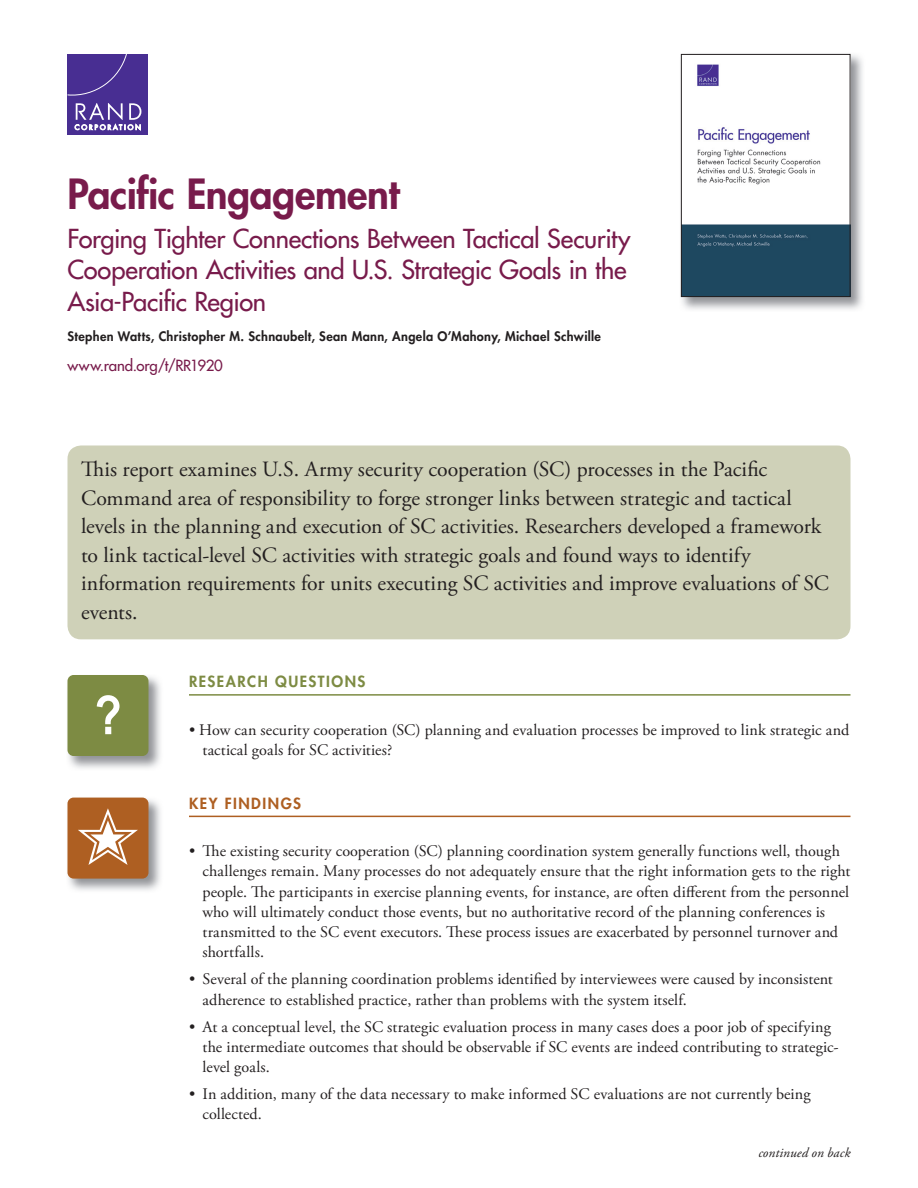
<style>
.page{position:relative;width:918px;height:1188px;background:#fff}
.page>*{position:absolute;margin:0;border:0;box-sizing:border-box;transform-origin:0 0}
.t1{font:700 54px "Arial Narrow";color:#fff}
.t2{font:800 40.5px "Futura Std";letter-spacing:-.01em;color:#781b4b}
.t3{font:500 25.5px/31.5px "Futura Std";letter-spacing:-.015em;color:#781b4b}
.t4{font:21.75px/28.5px "Adobe Garamond Pro";color:#231f20}
.t5{font:16.2px/20.2px "Adobe Garamond Pro";letter-spacing:.005em;color:#231f20}
.t6{font:500 15px "Futura Std";letter-spacing:-.01em;color:#781b4b}
.t7{font:800 15px "Futura Std";letter-spacing:.1em;color:#7d8b43}
.t8{font:800 15px "Futura Std";letter-spacing:.105em;color:#ae5f22}
.t9{font:italic 13.5px "Adobe Garamond Pro";letter-spacing:.005em;color:#231f20}
.t10{font:800 12.75px "Futura Std";letter-spacing:.025em;color:#231f20}
</style>
<div class="page">
<div style="left:68px;top:446px;width:782px;height:193px;background:#cfd1b8;border-radius:14px"></div>
<img style="left:680px;top:53px;width:183px;height:257px">
<img style="left:683px;top:56px;width:165px;height:239px">
<div style="left:681px;top:54px;width:169px;height:243px;border:1px solid #231f20"></div>
<img style="left:68px;top:675px;width:93px;height:94px">
<div style="left:67px;top:675px;width:81px;height:81px;background:#7d8b43;border-radius:6px"></div>
<img style="left:67px;top:797px;width:94px;height:94px">
<div style="left:67px;top:798px;width:81px;height:81px;background:#ae5f22;border-radius:6px"></div>
<hr style="left:189px;top:694px;width:661px;height:2px;background:#7d8b43">
<hr style="left:189px;top:816px;width:661px;height:1px;background:#ae5f22">
<div style="left:68px;top:54px;width:80px;height:81px;background:#482e92"></div>
<svg style="left:68px;top:54px;width:59px;height:42px"></svg>
<svg style="left:75px;top:103px;width:66px;height:28px"></svg>
<h2 class="t2" style="left:68px;top:175px;width:333px">Pacific Engagement</h2>
<h3 class="t3" style="left:68px;top:225px;width:564px">Forging Tighter Connections Between Tactical Security<br>Cooperation Activities and U.S. Strategic Goals in the<br>Asia-Pacific Region</h3>
<p class="t10" style="left:68px;top:330px;width:535px">Stephen Watts, Christopher M. Schnaubelt, Sean Mann, Angela O’Mahony, Michael Schwille</p>
<p class="t6" style="left:68px;top:358px;width:157px">www.rand.org/t/RR1920</p>
<p class="t4" style="left:81px;top:457px;width:749px">This report examines U.S. Army security cooperation (SC) processes in the Pacific Command area of responsibility to forge stronger links between strategic and tactical levels in the planning and execution of SC activities. Researchers developed a framework to link tactical-level SC activities with strategic goals and found ways to identify information requirements for units executing SC activities and improve evaluations of SC events.</p>
<h1 class="t1" style="left:94px;top:684px;width:29px">?</h1>
<p class="t7" style="left:189px;top:675px;width:178px">RESEARCH QUESTIONS</p>
<p class="t5" style="left:202px;top:721px;width:648px;text-indent:-13px">• How can security cooperation (SC) planning and evaluation processes be improved to link strategic and tactical goals for SC activities?</p>
<p class="t8" style="left:189px;top:796px;width:114px">KEY FINDINGS</p>
<p class="t5" style="left:202px;top:842px;width:650px;text-indent:-13px">• The existing security cooperation (SC) planning coordination system generally functions well, though challenges remain. Many processes do not adequately ensure that the right information gets to the right people. The participants in exercise planning events, for instance, are often different from the personnel who will ultimately conduct those events, but no authoritative record of the planning conferences is transmitted to the SC event executors. These process issues are exacerbated by personnel turnover and shortfalls.</p>
<p class="t5" style="left:202px;top:971px;width:632px;text-indent:-13px">• Several of the planning coordination problems identified by interviewees were caused by inconsistent adherence to established practice, rather than problems with the system itself.</p>
<p class="t5" style="left:202px;top:1018px;width:638px;text-indent:-13px">• At a conceptual level, the SC strategic evaluation process in many cases does a poor job of specifying the intermediate outcomes that should be observable if SC events are indeed contributing to strategic&shy;level goals.</p>
<p class="t5" style="left:202px;top:1085px;width:610px;text-indent:-13px">• In addition, many of the data necessary to make informed SC evaluations are not currently being collected.</p>
<p class="t9" style="left:758px;top:1144px;width:94px">continued on back</p>
</div>
